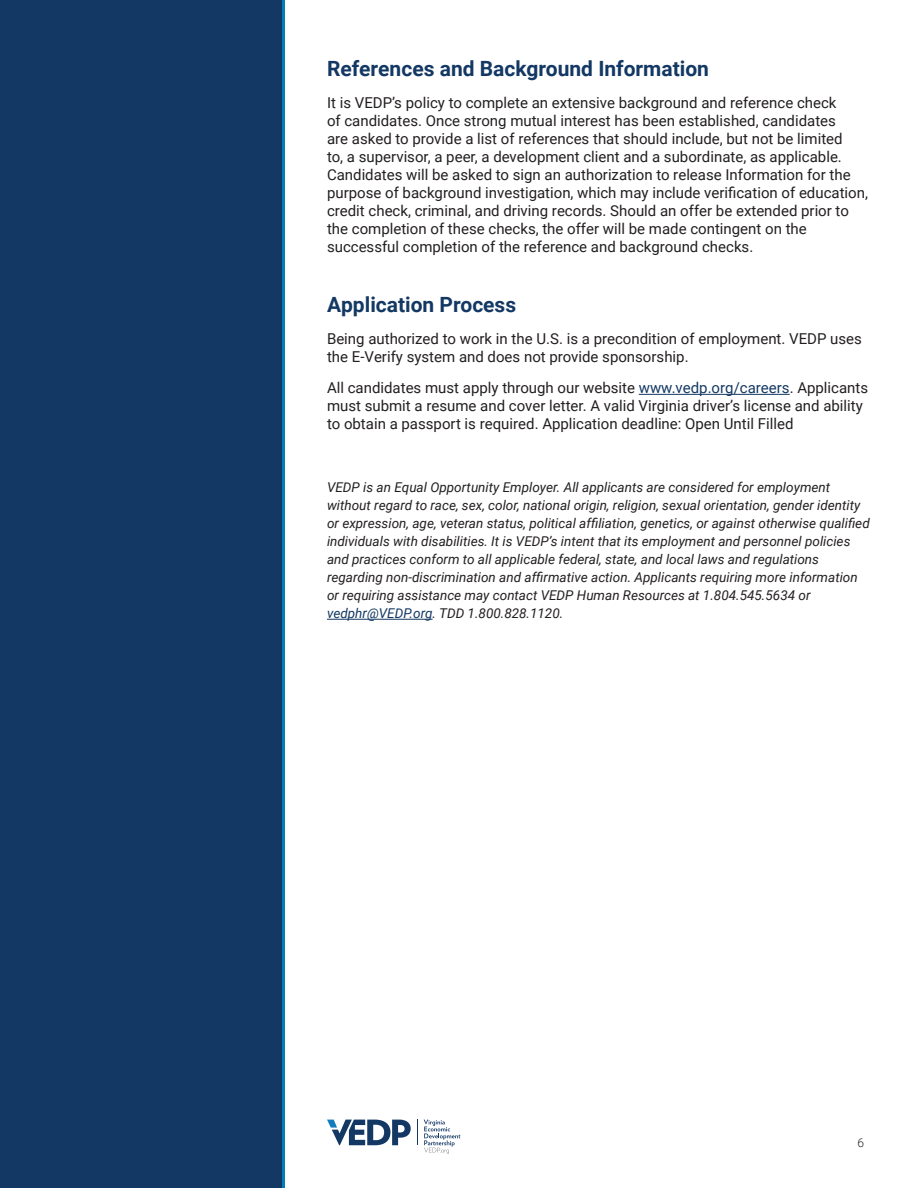
<style>
.page{position:relative;width:918px;height:1188px;background:#fff}
.page>*{position:absolute;margin:0;border:0;box-sizing:border-box;transform-origin:0 0}
.H2_-_Case_Study_v3{font:700 21px "Roboto";color:#133863}
.H2_-_Case_Study_v3-2{font:15px/18px "Roboto";color:#231f20}
.H2_-_Case_Study_v3-3{font:italic 13.5px/18px "Roboto";color:#231f20}
.t1{font:300 12px "Roboto";color:#231f20}
.s1{color:#133863}
</style>
<div class="page">
<svg style="left:327px;top:1120px;width:84px;height:25px"></svg>
<svg style="left:417px;top:1120px;width:1px;height:25px"></svg>
<svg style="left:424px;top:1120px;width:36px;height:34px"></svg>
<div style="left:0;top:0;width:283px;height:1188px;background:#133863"></div>
<hr style="left:639px;top:394px;width:151px;height:1px;background:#133863">
<hr style="left:327px;top:619px;width:106px;height:1px;background:#133863">
<hr style="left:282px;top:0;width:3px;height:1188px;background:#007dbb">
<p class="H2_-_Case_Study_v3" style="left:327px;top:54px;width:384px">References and Background Information</p>
<p class="H2_-_Case_Study_v3-2" style="left:327px;top:93px;width:543px">It is VEDP’s policy to complete an extensive background and reference check<br>of candidates. Once strong mutual interest has been established, candidates<br>are asked to provide a list of references that should include, but not be limited<br>to, a supervisor, a peer, a development client and a subordinate, as applicable.<br>Candidates will be asked to sign an authorization to release Information for the purpose of background investigation, which may include verification of education, credit check, criminal, and driving records. Should an offer be extended prior to the completion of these checks, the offer will be made contingent on the successful completion of the reference and background checks.</p>
<p class="H2_-_Case_Study_v3" style="left:327px;top:290px;width:191px">Application Process</p>
<p class="H2_-_Case_Study_v3-2" style="left:327px;top:329px;width:536px">Being authorized to work in the U.S. is a precondition of employment. VEDP uses the E-Verify system and does not provide sponsorship.</p>
<p class="H2_-_Case_Study_v3-2" style="left:327px;top:378px;width:543px">All candidates must apply through our website <span class="s1">www.vedp.org/careers</span>. Applicants must submit a resume and cover letter. A valid Virginia driver’s license and ability to obtain a passport is required. Application deadline: Open Until Filled</p>
<p class="H2_-_Case_Study_v3-3" style="left:327px;top:478px;width:544px">VEDP is an Equal Opportunity Employer. All applicants are considered for employment without regard to race, sex, color, national origin, religion, sexual orientation, gender identity or expression, age, veteran status, political affiliation, genetics, or against otherwise qualified individuals with disabilities. It is VEDP’s intent that its employment and personnel policies and practices conform to all applicable federal, state, and local laws and regulations regarding non-discrimination and affirmative action. Applicants requiring more information or requiring assistance may contact VEDP Human Resources at 1.804.545.5634 or <span class="s1">vedphr@VEDP.org</span>. TDD 1.800.828.1120.</p>
<p class="t1" style="left:857px;top:1134px;width:8px">6</p>
</div>
